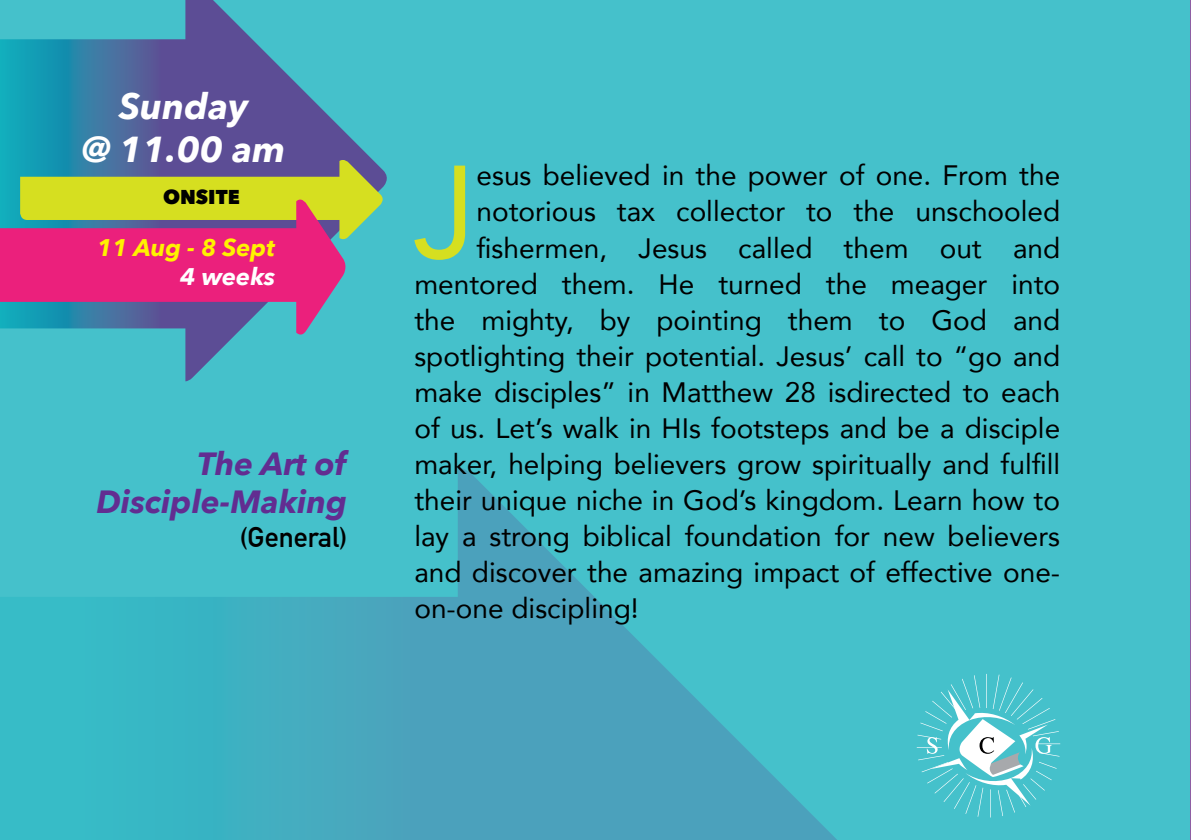
<style>
.page{position:relative;width:1191px;height:840px;background:#fff}
.page>*{position:absolute;margin:0;border:0;box-sizing:border-box;transform-origin:0 0}
.t1{font:129.6px "Avenir";color:#d6df20}
.t2{font:italic 700 36px/43.2px "Avenir Next";color:#fff;text-align:center}
.t3{font:italic 700 32px/38.4px "Avenir Next";color:#622d91;text-align:right}
.t4{font:28px "Avenir";color:#000}
.t5{font:700 28px "DIN Alternate";color:#000}
.t6{font:italic 700 24px "Avenir Next";color:#fff200}
.t7{font:italic 700 24px "Avenir Next";color:#fff}
.t8{font:800 20px "Avenir Next";color:#000}
</style>
<div class="page">
<div style="left:0;top:0;width:1191px;height:839px;background:#45c1cb"></div>
<svg style="left:0;top:0;width:391px;height:381px;background:#4596b5"></svg>
<svg style="left:20px;top:158px;width:365px;height:82px;background:#90a660"></svg>
<svg style="left:0;top:196px;width:349px;height:140px;background:#b35e7c"></svg>
<svg style="left:0;top:467px;width:879px;height:372px;background:#44b4c4"></svg>
<svg style="left:916px;top:673px;width:144px;height:144px;background:#64c9d2"></svg>
<p class="t2" style="left:82px;top:84px;width:205px">Sunday<br>@ 11.00 am</p>
<p class="t8" style="left:163px;top:184px;width:78px">ONSITE</p>
<p class="t6" style="left:97px;top:227px;width:179px">11 Aug - 8 Sept</p>
<p class="t7" style="left:180px;top:256px;width:96px">4 weeks</p>
<p class="t3" style="left:96px;top:443px;width:252px">The Art of<br>Disciple-Making</p>
<p class="t5" style="left:240px;top:515px;width:109px">(General)</p>
<h1 class="t1" style="left:414px;top:108px;width:64px">J</h1>
<p class="t4" style="left:476px;top:153px;width:585px">esus believed in the power of one. From the</p>
<p class="t4" style="left:476px;top:189px;width:585px">notorious tax collector to the unschooled</p>
<p class="t4" style="left:476px;top:225px;width:585px">fishermen, Jesus called them out and</p>
<p class="t4" style="left:414px;top:261px;width:647px">mentored them. He turned the meager into</p>
<p class="t4" style="left:414px;top:297px;width:647px">the mighty, by pointing them to God and</p>
<p class="t4" style="left:414px;top:333px;width:647px">spotlighting their potential. Jesus’ call to “go and</p>
<p class="t4" style="left:414px;top:369px;width:647px">make disciples” in Matthew 28 isdirected to each</p>
<p class="t4" style="left:414px;top:405px;width:647px">of us. Let’s walk in HIs footsteps and be a disciple</p>
<p class="t4" style="left:414px;top:441px;width:647px">maker, helping believers grow spiritually and fulfill</p>
<p class="t4" style="left:414px;top:477px;width:647px">their unique niche in God’s kingdom. Learn how to</p>
<p class="t4" style="left:414px;top:513px;width:647px">lay a strong biblical foundation for new believers</p>
<p class="t4" style="left:414px;top:549px;width:647px">and discover the amazing impact of effective one-</p>
<p class="t4" style="left:414px;top:585px;width:226px">on-one discipling!</p>
</div>
